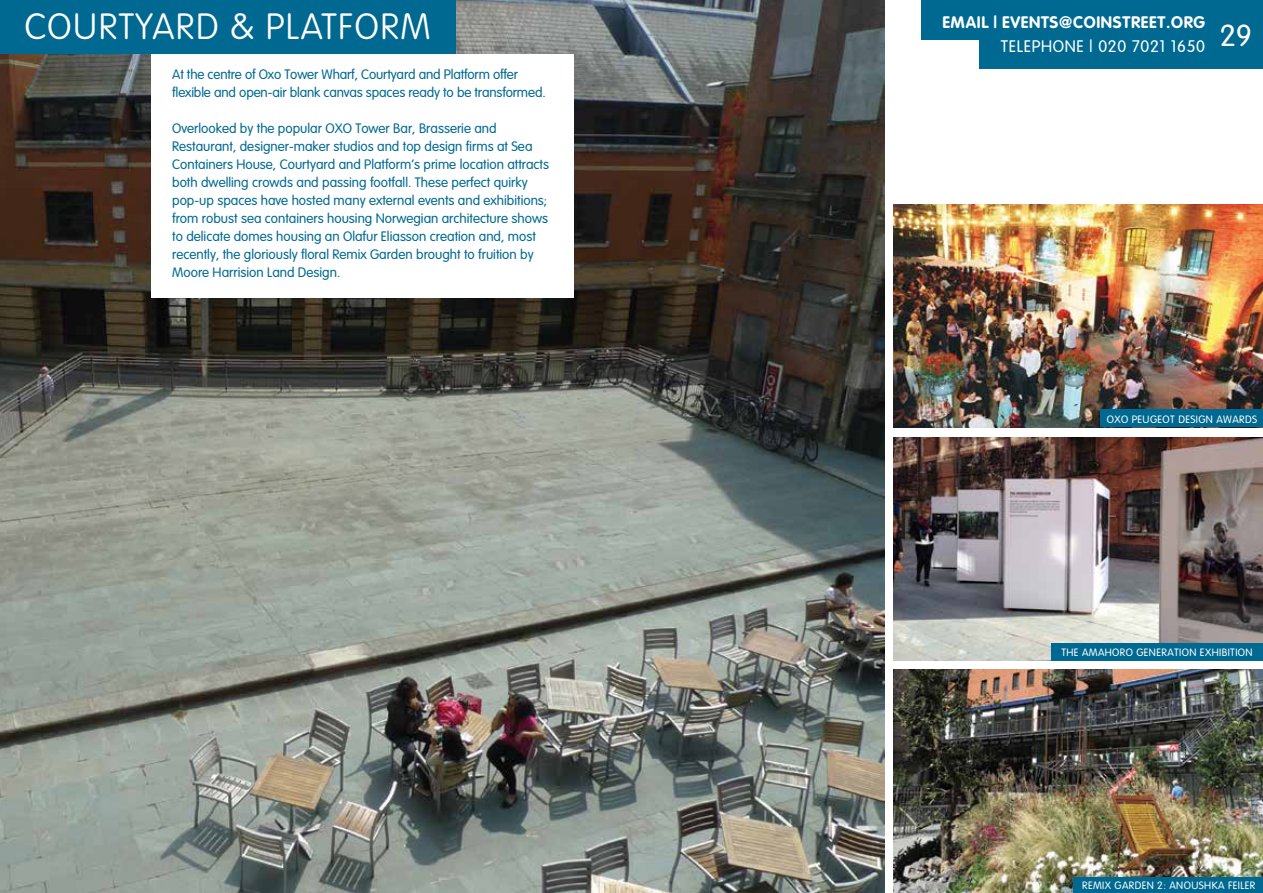
<style>
.page{position:relative;width:1263px;height:893px;background:#fff}
.page>*{position:absolute;margin:0;border:0;box-sizing:border-box;transform-origin:0 0}
.t1{font:100 36px "VAG Rounded";letter-spacing:.04em;color:#fff}
.t2{font:700 16.5px "VAG Rounded";letter-spacing:.04em;color:#fff}
.t3{font:300 16.5px "VAG Rounded";letter-spacing:.04em;color:#fff}
.t4{font:300 13.5px/18px "VAG Rounded";color:#006991}
.t5{font:300 10.5px "VAG Rounded";letter-spacing:.04em;color:#fff}
</style>
<div class="page">
<div style="left:922px;top:0;width:341px;height:40px;background:#006991"></div>
<div style="left:979px;top:39px;width:284px;height:30px;background:#006991"></div>
<img style="left:0;top:0;width:884px;height:893px">
<img style="left:894px;top:204px;width:369px;height:223px">
<div style="left:0;top:0;width:455px;height:54px;background:#006991"></div>
<img style="left:893px;top:437px;width:370px;height:223px">
<div style="left:1052px;top:643px;width:211px;height:17px;background:#006991"></div>
<div style="left:1100px;top:410px;width:163px;height:17px;background:#006991"></div>
<div style="left:152px;top:54px;width:422px;height:244px;background:#fff"></div>
<img style="left:894px;top:670px;width:369px;height:223px">
<div style="left:1073px;top:877px;width:190px;height:16px;background:#006991"></div>
<h1 class="t1" style="left:24px;top:6px;width:408px">COURTYARD &amp; PLATFORM</h1>
<p class="t3" style="left:1001px;top:36px;width:253px">TELEPHONE | 020 7021 1650 <sup>29</sup></p>
<p class="t4" style="left:172px;top:65px;width:375px">At the centre of Oxo Tower Wharf, Courtyard and Platform offer flexible and open-air blank canvas spaces ready to be transformed.</p>
<p class="t4" style="left:172px;top:119px;width:378px">Overlooked by the popular OXO Tower Bar, Brasserie and Restaurant, designer-maker studios and top design firms at Sea Containers House, Courtyard and Platform’s prime location attracts both dwelling crowds and passing footfall. These perfect quirky pop-up spaces have hosted many external events and exhibitions; from robust sea containers housing Norwegian architecture shows to delicate domes housing an Olafur Eliasson creation and, most recently, the gloriously floral Remix Garden brought to fruition by Moore Harrision Land Design.</p>
<p class="t2" style="left:942px;top:13px;width:264px">EMAIL | EVENTS@COINSTREET.ORG</p>
<p class="t5" style="left:1107px;top:413px;width:152px">OXO PEUGEOT DESIGN AWARDS</p>
<p class="t5" style="left:1061px;top:646px;width:36px">The Amahoro</p>
<p class="t5" style="left:1136px;top:646px;width:15px">Generation</p>
<p class="t5" style="left:1200px;top:646px;width:7px">exhibition</p>
<p class="t5" style="left:1082px;top:879px;width:13px">Remix</p>
<p class="t5" style="left:1114px;top:879px;width:15px">Garden</p>
<p class="t5" style="left:1157px;top:879px;width:27px">2: Anoushka</p>
<p class="t5" style="left:1228px;top:879px;width:11px">Feiler</p>
</div>
